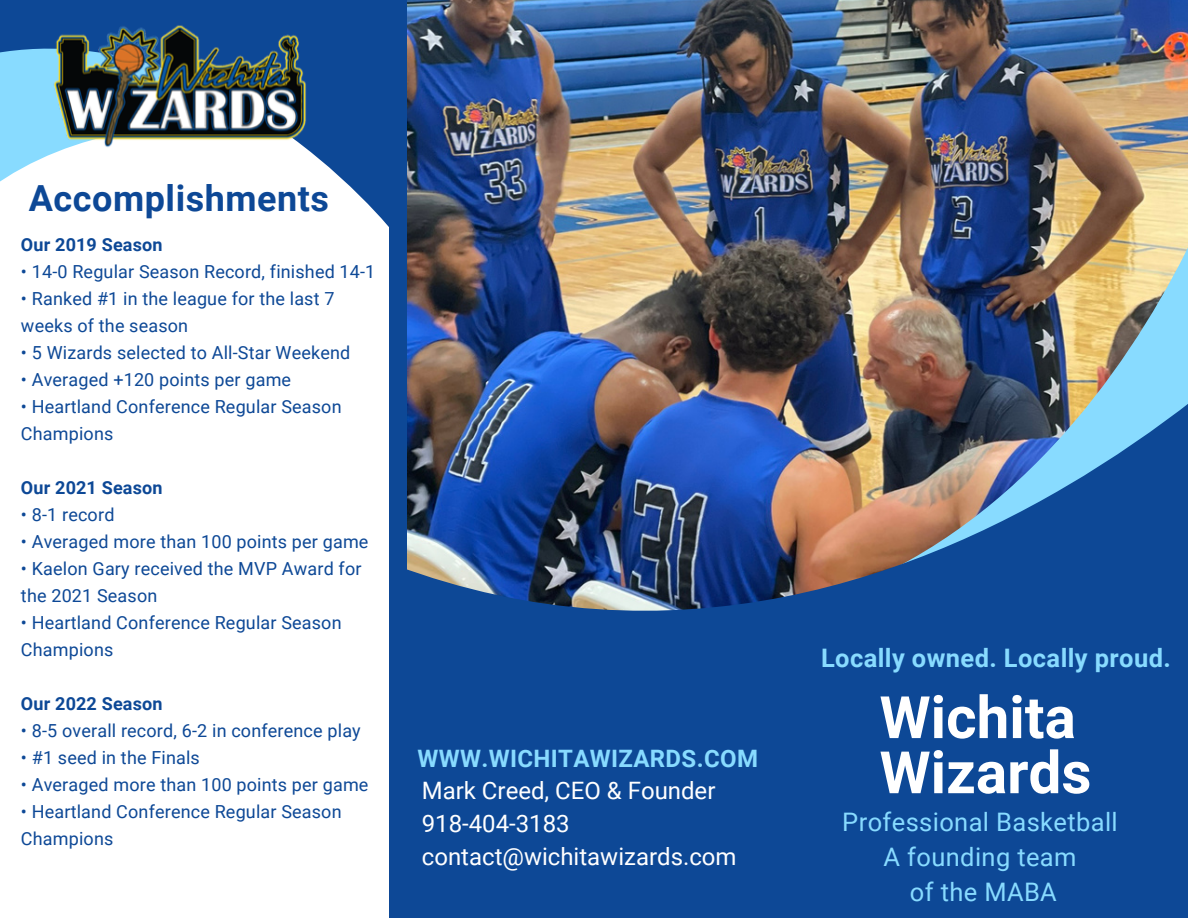
<style>
.page{position:relative;width:1188px;height:918px;background:#fff}
.page>*{position:absolute;margin:0;border:0;box-sizing:border-box;transform-origin:0 0}
.t1{font:700 58.5px/55.2px "Roboto";color:#fff}
.t2{font:700 36px "Roboto";letter-spacing:.015em;color:#0d4896}
.t3{font:25.5px/34.8px "Roboto";letter-spacing:.015em;color:#88dbff;text-align:center}
.t4{font:700 25.5px "Roboto";letter-spacing:.015em;color:#88dbff}
.t5{font:24px/32.7px "Roboto";color:#fff}
.t6{font:700 24px "Roboto";letter-spacing:.015em;color:#88dbff}
.t7{font:18px/27px "Roboto";letter-spacing:.01em;color:#0d4896}
.t8{font:700 18px "Roboto";letter-spacing:.01em;color:#0d4896}
</style>
<div class="page">
<img style="left:408px;top:1px;width:780px;height:339px">
<img style="left:573px;top:89px;width:615px;height:251px">
<img style="left:394px;top:340px;width:794px;height:577px">
<div style="left:389px;top:778px;width:70px;height:140px;background:#0d4896"></div>
<svg style="left:0;top:0;width:395px;height:235px"></svg>
<img style="left:21px;top:0;width:317px;height:178px">
<h2 class="t2" style="left:29px;top:177px;width:302px">Accomplishments</h2>
<p class="t8" style="left:21px;top:234px;width:143px">Our 2019 Season</p>
<p class="t7" style="left:21px;top:258px;width:356px">• 14-0 Regular Season Record, finished 14-1</p>
<p class="t7" style="left:21px;top:285px;width:315px">• Ranked #1 in the league for the last 7 weeks of the season</p>
<p class="t7" style="left:21px;top:339px;width:331px">• 5 Wizards selected to All-Star Weekend</p>
<p class="t7" style="left:21px;top:366px;width:272px">• Averaged +120 points per game</p>
<p class="t7" style="left:21px;top:393px;width:322px">• Heartland Conference Regular Season<br>Champions</p>
<p class="t8" style="left:21px;top:477px;width:143px">Our 2021 Season</p>
<p class="t7" style="left:21px;top:501px;width:95px">• 8-1 record</p>
<p class="t7" style="left:21px;top:528px;width:349px">• Averaged more than 100 points per game</p>
<p class="t7" style="left:21px;top:555px;width:342px">• Kaelon Gary received the MVP Award for the 2021 Season</p>
<p class="t7" style="left:21px;top:609px;width:322px">• Heartland Conference Regular Season<br>Champions</p>
<p class="t8" style="left:21px;top:693px;width:143px">Our 2022 Season</p>
<p class="t7" style="left:21px;top:717px;width:341px">• 8-5 overall record, 6-2 in conference play</p>
<p class="t7" style="left:21px;top:744px;width:180px">• #1 seed in the Finals</p>
<p class="t7" style="left:21px;top:771px;width:349px">• Averaged more than 100 points per game</p>
<p class="t7" style="left:21px;top:798px;width:322px">• Heartland Conference Regular Season<br>Champions</p>
<h3 class="t6" style="left:417px;top:745px;width:342px">WWW.WICHITAWIZARDS.COM</h3>
<h3 class="t5" style="left:422px;top:775px;width:316px">Mark Creed, CEO &amp; Founder<br>918-404-3183 contact@wichitawizards.com</h3>
<h3 class="t4" style="left:821px;top:644px;width:351px">Locally owned. Locally proud.</h3>
<h1 class="t1" style="left:879px;top:691px;width:214px">Wichita<br>Wizards</h1>
<h3 class="t3" style="left:842px;top:805px;width:277px">Professional Basketball<br>A founding team<br>of the MABA</h3>
</div>
